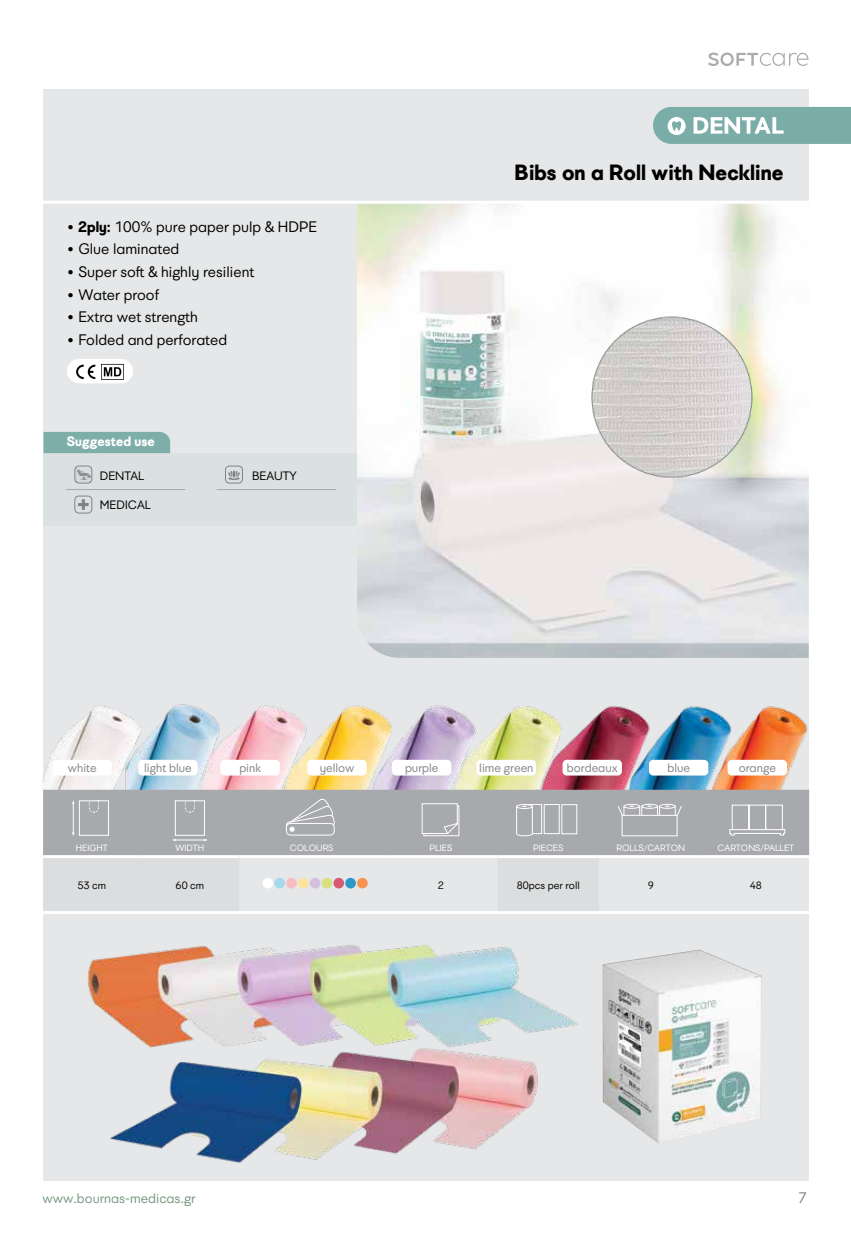
<style>
.page{position:relative;width:851px;height:1234px;background:#fff}
.page>*{position:absolute;margin:0;border:0;box-sizing:border-box;transform-origin:0 0}
.t1{font:700 21.75px "UEFA Supercup";color:#000}
.t2{font:15px "UEFA Supercup";color:#000}
.t3{font:15px "UEFA Supercup";color:#808285}
.t4{font:13.5px "UEFA Supercup";color:#739880}
.t5{font:700 13.5px "UEFA Supercup";color:#fff}
.t6{font:12px "UEFA Supercup";color:#808285}
.t7{font:12px "UEFA Supercup";color:#000}
.t8{font:10.5px "UEFA Supercup";color:#000}
.t9{font:9px "UEFA Supercup";color:#fff}
.s1{font-weight:700}
</style>
<div class="page">
<svg style="left:708px;top:53px;width:100px;height:13px"></svg>
<div style="left:43px;top:89px;width:765px;height:1091px;background:#e6e7e8"></div>
<img style="left:43px;top:689px;width:766px;height:100px">
<div style="left:67px;top:359px;width:66px;height:24px;background:#fff;border-radius:12px"></div>
<svg style="left:101px;top:364px;width:23px;height:15px"></svg>
<svg style="left:76px;top:364px;width:19px;height:15px"></svg>
<div style="left:44px;top:432px;width:126px;height:21px;background:#7eaea8"></div>
<div style="left:44px;top:453px;width:314px;height:73px;background:#dbe1e1"></div>
<div style="left:43px;top:789px;width:766px;height:65px;background:#a7a9ac"></div>
<svg style="left:43px;top:857px;width:555px;height:32px"></svg>
<hr style="left:43px;top:854px;width:97px;height:3px;background:#fff">
<hr style="left:140px;top:854px;width:99px;height:3px;background:#fff">
<hr style="left:239px;top:854px;width:145px;height:3px;background:#fff">
<hr style="left:384px;top:854px;width:113px;height:3px;background:#fff">
<hr style="left:497px;top:854px;width:101px;height:3px;background:#fff">
<hr style="left:598px;top:854px;width:104px;height:3px;background:#fff">
<hr style="left:702px;top:854px;width:107px;height:3px;background:#fff">
<hr style="left:43px;top:910px;width:97px;height:3px;background:#fff">
<hr style="left:140px;top:910px;width:99px;height:3px;background:#fff">
<hr style="left:239px;top:910px;width:145px;height:3px;background:#fff">
<hr style="left:384px;top:910px;width:113px;height:3px;background:#fff">
<hr style="left:497px;top:910px;width:101px;height:3px;background:#fff">
<hr style="left:598px;top:910px;width:104px;height:3px;background:#fff">
<hr style="left:702px;top:910px;width:107px;height:3px;background:#fff">
<svg style="left:284px;top:797px;width:51px;height:38px;background:#b2b4b7"></svg>
<div style="left:423px;top:805px;width:36px;height:31px;border:1px solid #fff"></div>
<svg style="left:421px;top:802px;width:37px;height:32px"></svg>
<svg style="left:515px;top:803px;width:62px;height:33px;background:#b4b6b9"></svg>
<svg style="left:617px;top:803px;width:65px;height:22px"></svg>
<div style="left:621px;top:814px;width:56px;height:22px;background:#a7a9ac;border:1px solid #fff"></div>
<svg style="left:728px;top:804px;width:57px;height:31px;background:#b5b7b9"></svg>
<div style="left:262px;top:877px;width:11px;height:11px;background:#fff;border-radius:50%"></div>
<div style="left:274px;top:877px;width:11px;height:11px;background:#a5d8ec;border-radius:50%"></div>
<div style="left:286px;top:877px;width:11px;height:11px;background:#f9bcc3;border-radius:50%"></div>
<div style="left:298px;top:877px;width:10px;height:11px;background:#ffe29c;border-radius:50%"></div>
<div style="left:310px;top:877px;width:10px;height:11px;background:#d1c0de;border-radius:50%"></div>
<div style="left:321px;top:877px;width:11px;height:11px;background:#d7df7e;border-radius:50%"></div>
<div style="left:333px;top:877px;width:11px;height:11px;background:#d65975;border-radius:50%"></div>
<div style="left:345px;top:877px;width:11px;height:11px;background:#2c98c8;border-radius:50%"></div>
<div style="left:357px;top:877px;width:10px;height:11px;background:#f79351;border-radius:50%"></div>
<img style="left:357px;top:204px;width:451px;height:453px">
<hr style="left:0;top:201px;width:850px;height:3px;background:#fff">
<svg style="left:653px;top:107px;width:197px;height:37px;background:#8eb8b4"></svg>
<hr style="left:66px;top:489px;width:34px;height:1px;background:#a7a9ac">
<hr style="left:100px;top:489px;width:85px;height:1px;background:#a7a9ac">
<hr style="left:217px;top:489px;width:34px;height:1px;background:#a7a9ac">
<hr style="left:251px;top:489px;width:85px;height:1px;background:#a7a9ac">
<div style="left:75px;top:465px;width:17px;height:18px;border:1px solid #808285;border-radius:4px"></div>
<div style="left:225px;top:465px;width:18px;height:18px;border:1px solid #808285;border-radius:4px"></div>
<svg style="left:228px;top:470px;width:12px;height:10px"></svg>
<svg style="left:78px;top:499px;width:11px;height:11px"></svg>
<div style="left:75px;top:495px;width:17px;height:18px;border:1px solid #808285;border-radius:4px"></div>
<svg style="left:77px;top:468px;width:13px;height:13px"></svg>
<img style="left:565px;top:289px;width:218px;height:227px">
<div style="left:53px;top:759px;width:59px;height:16px;background:#fff;border-radius:4px"></div>
<div style="left:476px;top:759px;width:60px;height:16px;background:#fff;border-radius:4px"></div>
<div style="left:138px;top:759px;width:60px;height:16px;background:#fff;border-radius:4px"></div>
<div style="left:649px;top:759px;width:59px;height:16px;background:#fff;border-radius:4px"></div>
<div style="left:220px;top:759px;width:60px;height:16px;background:#fff;border-radius:4px"></div>
<div style="left:392px;top:759px;width:59px;height:16px;background:#fff;border-radius:4px"></div>
<div style="left:307px;top:759px;width:59px;height:16px;background:#fff;border-radius:4px"></div>
<div style="left:727px;top:759px;width:59px;height:16px;background:#fff;border-radius:4px"></div>
<div style="left:562px;top:759px;width:59px;height:16px;background:#fff;border-radius:4px"></div>
<img style="left:606px;top:949px;width:155px;height:194px">
<svg style="left:72px;top:799px;width:37px;height:37px"></svg>
<svg style="left:172px;top:799px;width:36px;height:42px;background:#b1b3b5"></svg>
<img style="left:87px;top:945px;width:519px;height:218px">
<p class="t2" style="left:67px;top:218px;width:251px">• <span class="s1">2ply:</span> 100% pure paper pulp &amp; HDPE</p>
<p class="t2" style="left:67px;top:240px;width:114px">• Glue laminated</p>
<p class="t2" style="left:67px;top:263px;width:189px">• Super soft &amp; highly resilient</p>
<p class="t2" style="left:67px;top:285px;width:94px">• Water proof</p>
<p class="t2" style="left:67px;top:308px;width:132px">• Extra wet strength</p>
<p class="t2" style="left:67px;top:330px;width:162px">• Folded and perforated</p>
<p class="t5" style="left:67px;top:433px;width:89px">Suggested use</p>
<p class="t7" style="left:100px;top:469px;width:46px">DENTAL</p>
<p class="t7" style="left:100px;top:497px;width:53px">MEDICAL</p>
<p class="t7" style="left:252px;top:469px;width:46px">BEAUTY</p>
<h1 class="t1" style="left:514px;top:158px;width:270px">Bibs on a Roll with Neckline</h1>
<p class="t6" style="left:68px;top:760px;width:30px">white</p>
<p class="t6" style="left:144px;top:760px;width:49px">light blue</p>
<p class="t6" style="left:239px;top:760px;width:23px">pink</p>
<p class="t6" style="left:320px;top:760px;width:36px">yellow</p>
<p class="t6" style="left:405px;top:760px;width:35px">purple</p>
<p class="t6" style="left:479px;top:760px;width:56px">lime green</p>
<p class="t6" style="left:566px;top:760px;width:52px">bordeaux</p>
<p class="t6" style="left:667px;top:760px;width:24px">blue</p>
<p class="t6" style="left:738px;top:760px;width:39px">orange</p>
<p class="t9" style="left:76px;top:841px;width:33px">HEIGHT</p>
<p class="t9" style="left:176px;top:841px;width:30px">WIDTH</p>
<p class="t9" style="left:290px;top:841px;width:45px">COLOURS</p>
<p class="t9" style="left:429px;top:841px;width:24px">PLIES</p>
<p class="t9" style="left:533px;top:841px;width:32px">PIECES</p>
<p class="t9" style="left:616px;top:841px;width:70px">ROLLS/CARTON</p>
<p class="t9" style="left:717px;top:841px;width:78px">CARTONS/PALLET</p>
<p class="t8" style="left:78px;top:878px;width:30px">53 cm</p>
<p class="t8" style="left:176px;top:878px;width:30px">60 cm</p>
<p class="t8" style="left:438px;top:878px;width:8px">2</p>
<p class="t8" style="left:516px;top:878px;width:65px">80pcs per roll</p>
<p class="t8" style="left:647px;top:878px;width:8px">9</p>
<p class="t8" style="left:749px;top:878px;width:14px">48</p>
<p class="t4" style="left:43px;top:1189px;width:154px">www.bournas-medicas.gr</p>
<p class="t3" style="left:798px;top:1188px;width:10px">7</p>
</div>
